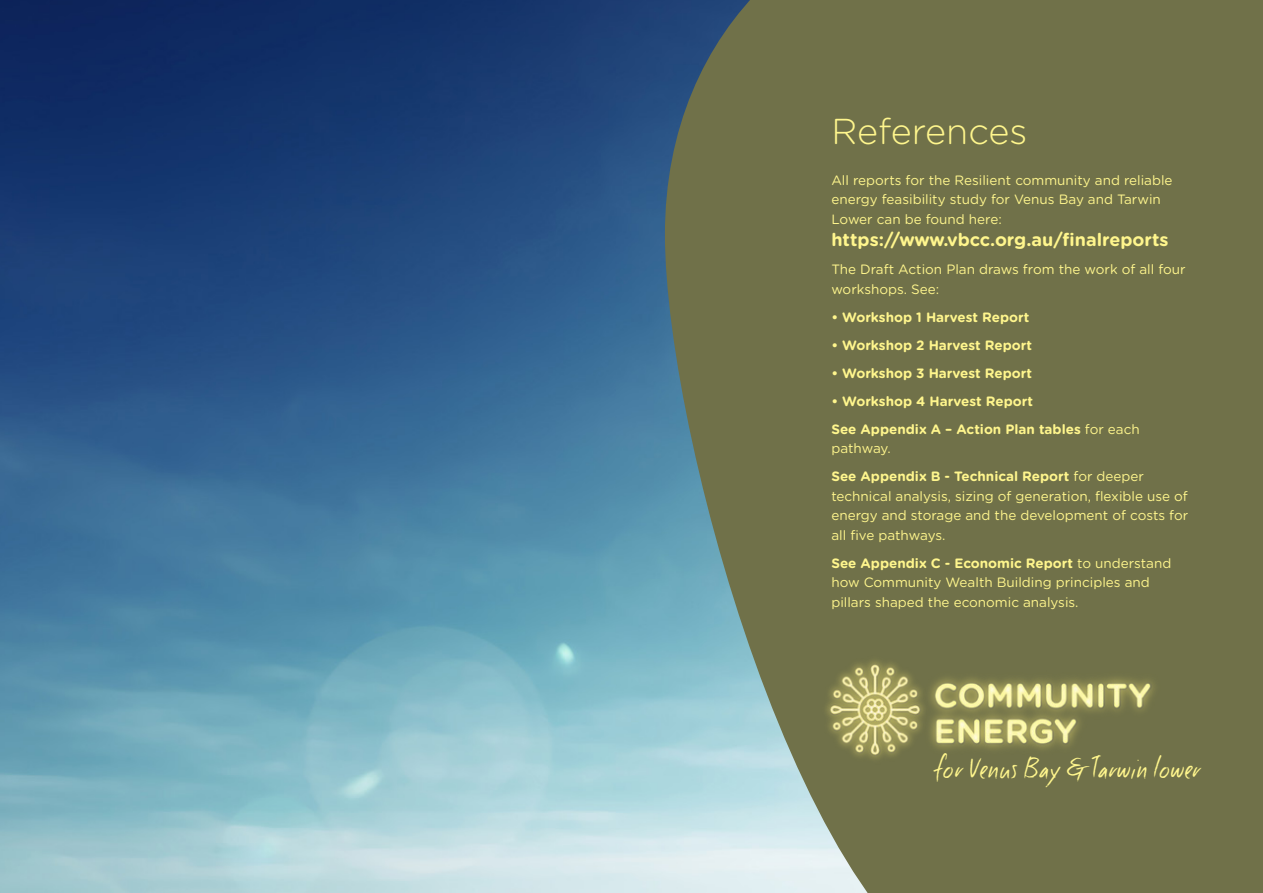
<style>
.page{position:relative;width:1263px;height:893px;background:#fff}
.page>*{position:absolute;margin:0;border:0;box-sizing:border-box;transform-origin:0 0}
.VBC14_Subheader_B{font:300 36px "Gotham Rounded";color:#fff68d}
.t1{font:30px "Good Foot";letter-spacing:-.015em;color:#fff68d}
.VBC14_Subheader_B-2{font:700 18px "Gotham Rounded";color:#fff68d}
.VBC14_Body_copy_A{font:13.5px/19.5px "Gotham Rounded";color:#fff68d}
.VBC14_Body_copy_A-2{font:700 13.5px/19.5px "Gotham Rounded";color:#fff68d}
.VBC14_Subheader_B-3{font:13.5px/19.5px "Gotham Rounded";color:#fff68d}
.s1{font-weight:400}
.s2{font-weight:700}
</style>
<div class="page">
<img style="left:0;top:0;width:665px;height:893px">
<svg style="left:665px;top:0;width:598px;height:893px;background:#747957"></svg>
<img style="left:812px;top:648px;width:127px;height:124px">
<img style="left:914px;top:662px;width:258px;height:103px">
<p class="VBC14_Subheader_B" style="left:831px;top:107px;width:197px">References</p>
<p class="VBC14_Subheader_B-3" style="left:831px;top:170px;width:343px">All reports for the Resilient community and reliable energy feasibility study for Venus Bay and Tarwin<br>Lower can be found here:</p>
<p class="VBC14_Subheader_B-2" style="left:831px;top:227px;width:339px">https://www.vbcc.org.au/finalreports</p>
<p class="VBC14_Body_copy_A" style="left:831px;top:259px;width:356px">The Draft Action Plan draws from the work of all four workshops. See:</p>
<p class="VBC14_Body_copy_A-2" style="left:831px;top:307px;width:200px">• Workshop 1 Harvest Report</p>
<p class="VBC14_Body_copy_A-2" style="left:831px;top:335px;width:202px">• Workshop 2 Harvest Report</p>
<p class="VBC14_Body_copy_A-2" style="left:831px;top:363px;width:202px">• Workshop 3 Harvest Report</p>
<p class="VBC14_Body_copy_A-2" style="left:831px;top:391px;width:203px">• Workshop 4 Harvest Report</p>
<p class="VBC14_Body_copy_A-2" style="left:831px;top:419px;width:310px">See Appendix A – Action Plan tables <span class="s1">for each pathway.</span></p>
<p class="VBC14_Body_copy_A" style="left:831px;top:466px;width:358px"><span class="s2">See Appendix B - Technical Report</span> for deeper technical analysis, sizing of generation, flexible use of energy and storage and the development of costs for all five pathways.</p>
<p class="VBC14_Body_copy_A" style="left:831px;top:553px;width:341px"><span class="s2">See Appendix C - Economic Report</span> to understand how Community Wealth Building principles and pillars shaped the economic analysis.</p>
<p class="t1" style="left:933px;top:750px;width:269px">for Venus Bay &amp; Tarwin Lower</p>
</div>
